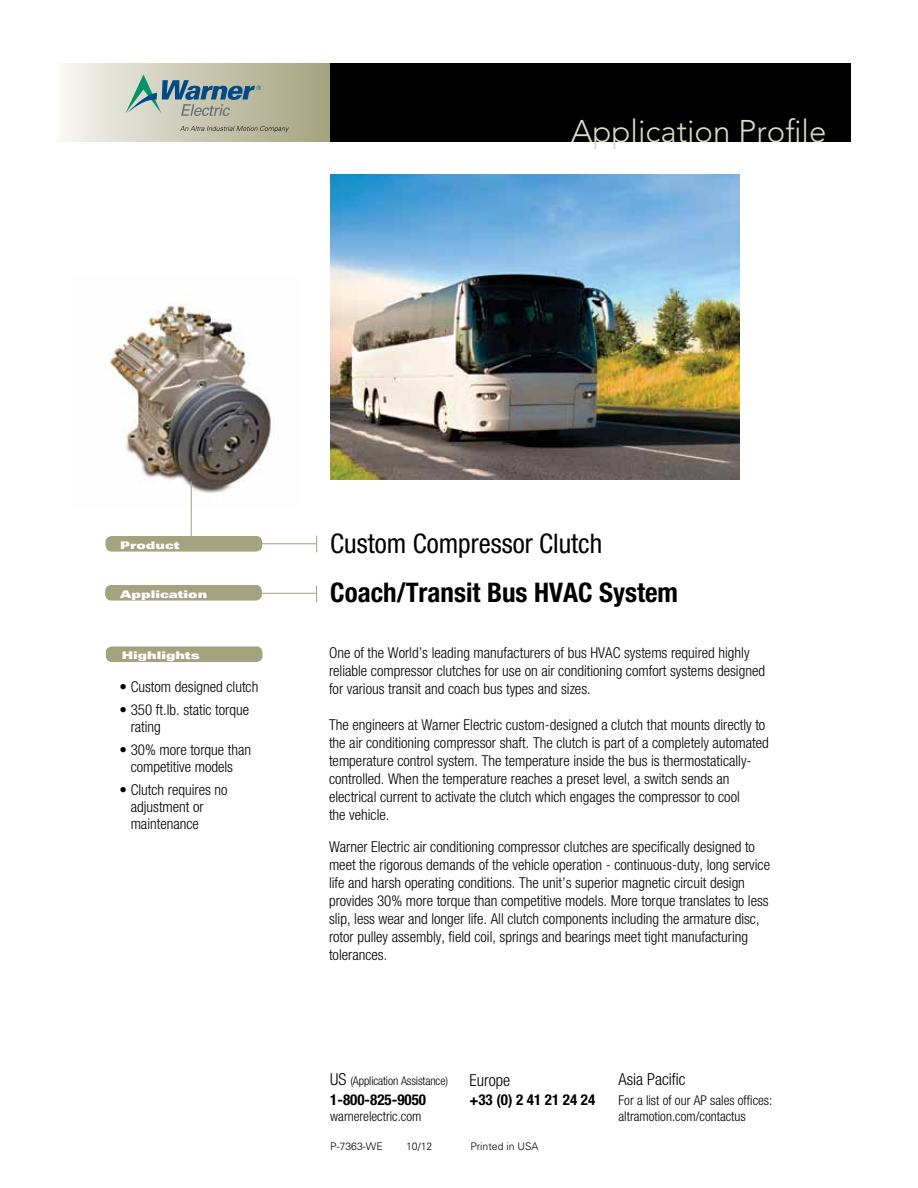
<style>
.page{position:relative;width:918px;height:1188px;background:#fff}
.page>*{position:absolute;margin:0;border:0;box-sizing:border-box;transform-origin:0 0}
.t1{font:300 31.2px "Avenir LT Std";color:#dadbc6}
.t2{font:700 condensed 27px "Helvetica Neue LT Std";color:#000}
.t3{font:condensed 27px "Helvetica Neue LT Std";color:#000}
.t4{font:300 condensed 16.5px "Helvetica Neue LT Std";color:#000}
.t5{font:300 condensed 15px/18px "Helvetica Neue LT Std";color:#000}
.t6{font:700 condensed 15px "Helvetica Neue LT Std";color:#000}
.t7{font:300 condensed 13.5px/16.5px "Helvetica Neue LT Std";color:#000}
.t8{font:300 condensed 12px "Helvetica Neue LT Std";letter-spacing:-.01em;color:#000}
.t9{font:10.5px "Univers LT Std X Black Ex";color:#fff}
.t10{font:300 10.5px "Univers LT Std";color:#000}
.s1{font-size:16.5px}
</style>
<div class="page">
<img style="left:105px;top:302px;width:166px;height:206px">
<div style="left:105px;top:585px;width:157px;height:16px;background:#a4a380;border-radius:6px"></div>
<div style="left:106px;top:536px;width:156px;height:16px;background:#a4a380;border-radius:6px"></div>
<div style="left:54px;top:63px;width:276px;height:79px;background:linear-gradient(to right,#f8f7f3,#a3a17d)"></div>
<div style="left:330px;top:63px;width:520px;height:79px;background:#000"></div>
<svg style="left:180px;top:126px;width:109px;height:6px"></svg>
<svg style="left:125px;top:74px;width:136px;height:42px"></svg>
<hr style="left:239px;top:543px;width:78px;height:1px;background:#a4a380">
<svg style="left:316px;top:536px;width:1px;height:16px"></svg>
<svg style="left:316px;top:585px;width:1px;height:17px"></svg>
<hr style="left:239px;top:593px;width:78px;height:1px;background:#a4a380">
<div style="left:106px;top:646px;width:157px;height:16px;background:#a4a380;border-radius:6px"></div>
<hr style="left:191px;top:481px;width:1px;height:55px;background:#a4a380">
<img style="left:331px;top:174px;width:408px;height:306px">
<h1 class="t1" style="left:571px;top:113px;width:257px">Application Profile</h1>
<p class="t9" style="left:120px;top:539px;width:61px">Product</p>
<p class="t9" style="left:120px;top:588px;width:89px">Application</p>
<p class="t9" style="left:122px;top:649px;width:80px">Highlights</p>
<p class="t5" style="left:120px;top:678px;width:140px">• Custom designed clutch</p>
<p class="t5" style="left:131px;top:701px;width:120px;line-height:17.2px;text-indent:-11px">• 350 ft.lb. static torque rating</p>
<p class="t5" style="left:120px;top:741px;width:133px;line-height:17.2px;text-align:center">• 30% more torque than competitive models</p>
<p class="t5" style="left:131px;top:780px;width:98px;line-height:17.2px;text-indent:-11px">• Clutch requires no adjustment or maintenance</p>
<h2 class="t3" style="left:330px;top:528px;width:273px">Custom Compressor Clutch</h2>
<h2 class="t2" style="left:330px;top:576px;width:349px">Coach/Transit Bus HVAC System</h2>
<p class="t5" style="left:329px;top:644px;width:438px">One of the World’s leading manufacturers of bus HVAC systems required highly reliable compressor clutches for use on air conditioning comfort systems designed for various transit and coach bus types and sizes.</p>
<p class="t5" style="left:329px;top:716px;width:441px">The engineers at Warner Electric custom-designed a clutch that mounts directly to the air conditioning compressor shaft. The clutch is part of a completely automated temperature control system. The temperature inside the bus is thermostatically&shy;controlled. When the temperature reaches a preset level, a switch sends an electrical current to activate the clutch which engages the compressor to cool<br>the vehicle.</p>
<p class="t5" style="left:329px;top:837px;width:443px">Warner Electric air conditioning compressor clutches are specifically designed to meet the rigorous demands of the vehicle operation - continuous-duty, long service life and harsh operating conditions. The unit’s superior magnetic circuit design provides 30% more torque than competitive models. More torque translates to less slip, less wear and longer life. All clutch components including the armature disc, rotor pulley assembly, field coil, springs and bearings meet tight manufacturing tolerances.</p>
<p class="t8" style="left:330px;top:1074px;width:119px"><span class="s1">US</span> (Application Assistance)</p>
<p class="t6" style="left:330px;top:1090px;width:97px">1-800-825-9050</p>
<p class="t7" style="left:330px;top:1108px;width:93px">warnerelectric.com</p>
<p class="t4" style="left:469px;top:1070px;width:42px">Europe</p>
<p class="t6" style="left:469px;top:1091px;width:127px">+33 (0) 2 41 21 24 24</p>
<p class="t10" style="left:330px;top:1140px;width:54px">P-7363-WE</p>
<p class="t10" style="left:406px;top:1140px;width:28px">10/12</p>
<p class="t10" style="left:470px;top:1140px;width:70px">Printed in USA</p>
<p class="t4" style="left:619px;top:1070px;width:69px">Asia Pacific</p>
<p class="t7" style="left:619px;top:1091px;width:155px">For a list of our AP sales offices: altramotion.com/contactus</p>
</div>
